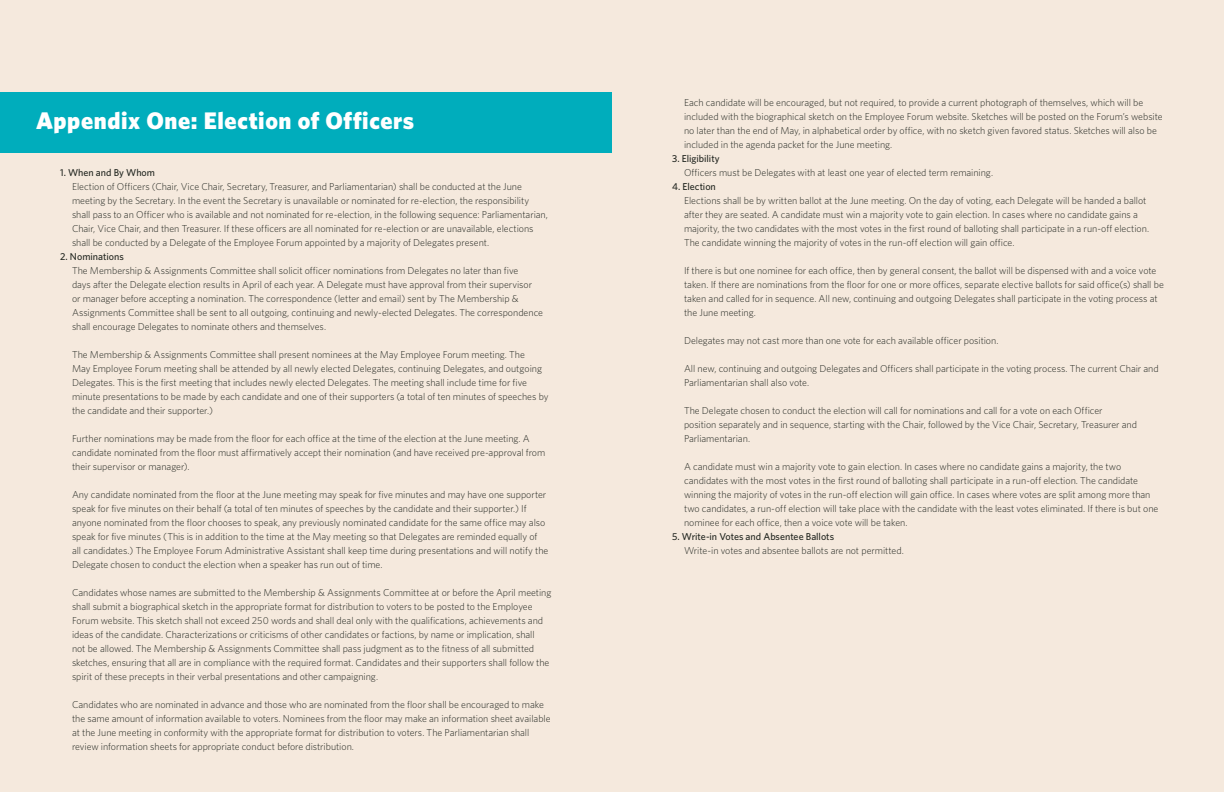
<style>
.page{position:relative;width:1224px;height:792px;background:#fff}
.page>*{position:absolute;margin:0;border:0;box-sizing:border-box;transform-origin:0 0}
.t1{font:900 24px "Whitney";letter-spacing:.025em;color:#fff}
.t2{font:300 10px/14px "Whitney";letter-spacing:-.005em;color:#222620}
.t3{font:500 10px "Whitney";color:#222620}
</style>
<div class="page">
<div style="left:0;top:0;width:612px;height:792px;background:#f5e9dd"></div>
<div style="left:0;top:92px;width:612px;height:61px;background:#00adbc"></div>
<div style="left:612px;top:0;width:612px;height:792px;background:#f5e9dd"></div>
<p class="t1" style="left:36px;top:104px;width:380px">Appendix One: Election of Officers</p>
<p class="t3" style="left:60px;top:166px;width:97px">1. When and By Whom</p>
<p class="t2" style="left:72px;top:179px;width:478px">Election of Officers (Chair, Vice Chair, Secretary, Treasurer, and Parliamentarian) shall be conducted at the June meeting by the Secretary. In the event the Secretary is unavailable or nominated for re-election, the responsibility shall pass to an Officer who is available and not nominated for re-election, in the following sequence: Parliamentarian, Chair, Vice Chair, and then Treasurer. If these officers are all nominated for re-election or are unavailable, elections shall be conducted by a Delegate of the Employee Forum appointed by a majority of Delegates present.</p>
<p class="t3" style="left:60px;top:250px;width:65px">2. Nominations</p>
<p class="t2" style="left:72px;top:263px;width:473px">The Membership &amp; Assignments Committee shall solicit officer nominations from Delegates no later than five<br>days after the Delegate election results in April of each year. A Delegate must have approval from their supervisor or manager before accepting a nomination. The correspondence (letter and email) sent by The Membership &amp; Assignments Committee shall be sent to all outgoing, continuing and newly-elected Delegates. The correspondence shall encourage Delegates to nominate others and themselves.</p>
<p class="t2" style="left:72px;top:347px;width:478px">The Membership &amp; Assignments Committee shall present nominees at the May Employee Forum meeting. The<br>May Employee Forum meeting shall be attended by all newly elected Delegates, continuing Delegates, and outgoing Delegates. This is the first meeting that includes newly elected Delegates. The meeting shall include time for five minute presentations to be made by each candidate and one of their supporters (a total of ten minutes of speeches by the candidate and their supporter.)</p>
<p class="t2" style="left:72px;top:431px;width:475px">Further nominations may be made from the floor for each office at the time of the election at the June meeting. A candidate nominated from the floor must affirmatively accept their nomination (and have received pre-approval from their supervisor or manager).</p>
<p class="t2" style="left:72px;top:487px;width:478px">Any candidate nominated from the floor at the June meeting may speak for five minutes and may have one supporter speak for five minutes on their behalf (a total of ten minutes of speeches by the candidate and their supporter.) If anyone nominated from the floor chooses to speak, any previously nominated candidate for the same office may also speak for five minutes (This is in addition to the time at the May meeting so that Delegates are reminded equally of all candidates.) The Employee Forum Administrative Assistant shall keep time during presentations and will notify the Delegate chosen to conduct the election when a speaker has run out of time.</p>
<p class="t2" style="left:72px;top:585px;width:481px">Candidates whose names are submitted to the Membership &amp; Assignments Committee at or before the April meeting shall submit a biographical sketch in the appropriate format for distribution to voters to be posted to the Employee Forum website. This sketch shall not exceed 250 words and shall deal only with the qualifications, achievements and ideas of the candidate. Characterizations or criticisms of other candidates or factions, by name or implication, shall<br>not be allowed. The Membership &amp; Assignments Committee shall pass judgment as to the fitness of all submitted sketches, ensuring that all are in compliance with the required format. Candidates and their supporters shall follow the spirit of these precepts in their verbal presentations and other campaigning.</p>
<p class="t2" style="left:72px;top:697px;width:480px">Candidates who are nominated in advance and those who are nominated from the floor shall be encouraged to make the same amount of information available to voters. Nominees from the floor may make an information sheet available at the June meeting in conformity with the appropriate format for distribution to voters. The Parliamentarian shall review information sheets for appropriate conduct before distribution.</p>
<p class="t2" style="left:684px;top:95px;width:480px">Each candidate will be encouraged, but not required, to provide a current photograph of themselves, which will be included with the biographical sketch on the Employee Forum website. Sketches will be posted on the Forum’s website no later than the end of May, in alphabetical order by office, with no sketch given favored status. Sketches will also be included in the agenda packet for the June meeting.</p>
<p class="t3" style="left:672px;top:152px;width:49px">3. Eligibility</p>
<p class="t2" style="left:684px;top:165px;width:311px">Officers must be Delegates with at least one year of elected term remaining.</p>
<p class="t3" style="left:672px;top:180px;width:45px">4. Election</p>
<p class="t2" style="left:684px;top:193px;width:467px">Elections shall be by written ballot at the June meeting. On the day of voting, each Delegate will be handed a ballot after they are seated. A candidate must win a majority vote to gain election. In cases where no candidate gains a majority, the two candidates with the most votes in the first round of balloting shall participate in a run-off election.<br>The candidate winning the majority of votes in the run-off election will gain office.</p>
<p class="t2" style="left:684px;top:263px;width:481px">If there is but one nominee for each office, then by general consent, the ballot will be dispensed with and a voice vote taken. If there are nominations from the floor for one or more offices, separate elective ballots for said office(s) shall be taken and called for in sequence. All new, continuing and outgoing Delegates shall participate in the voting process at the June meeting.</p>
<p class="t2" style="left:684px;top:333px;width:316px">Delegates may not cast more than one vote for each available officer position.</p>
<p class="t2" style="left:684px;top:361px;width:476px">All new, continuing and outgoing Delegates and Officers shall participate in the voting process. The current Chair and<br>Parliamentarian shall also vote.</p>
<p class="t2" style="left:684px;top:403px;width:455px">The Delegate chosen to conduct the election will call for nominations and call for a vote on each Officer position separately and in sequence, starting with the Chair, followed by the Vice Chair, Secretary, Treasurer and<br>Parliamentarian.</p>
<p class="t2" style="left:684px;top:459px;width:476px">A candidate must win a majority vote to gain election. In cases where no candidate gains a majority, the two candidates with the most votes in the first round of balloting shall participate in a run-off election. The candidate winning the majority of votes in the run-off election will gain office. In cases where votes are split among more than two candidates, a run-off election will take place with the candidate with the least votes eliminated. If there is but one nominee for each office, then a voice vote will be taken.</p>
<p class="t3" style="left:672px;top:530px;width:164px">5. Write-in Votes and Absentee Ballots</p>
<p class="t2" style="left:684px;top:543px;width:221px">Write-in votes and absentee ballots are not permitted.</p>
</div>
